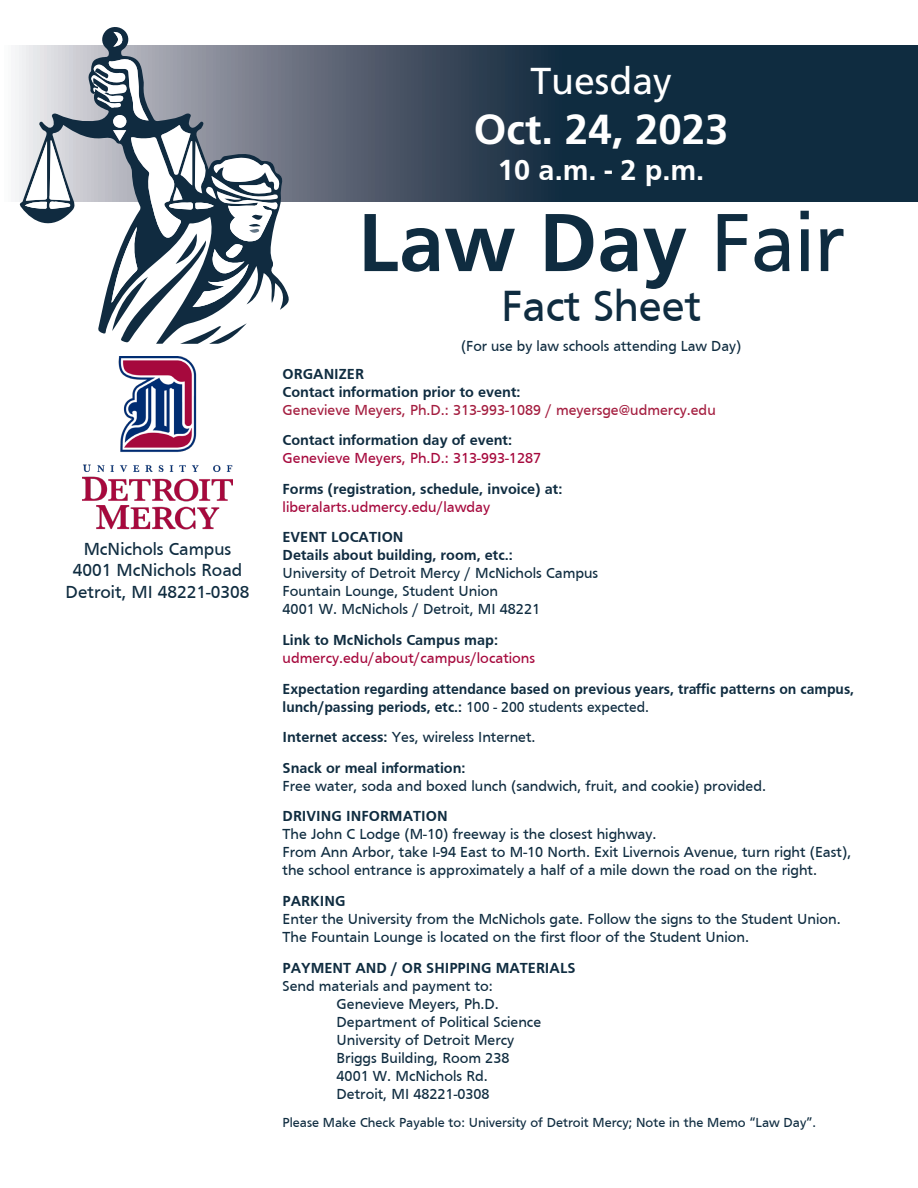
<style>
.page{position:relative;width:918px;height:1188px;background:#fff}
.page>*{position:absolute;margin:0;border:0;box-sizing:border-box;transform-origin:0 0}
.t1{font:700 85.5px "Frutiger";color:#0f2c40}
.t2{font:45px "Frutiger";color:#0f2c40}
.t3{font:700 42px "Frutiger LT Std";color:#fff}
.t4{font:37.5px "Frutiger LT Std";color:#fff}
.t5{font:700 30px "Frutiger";color:#fff}
.t6{font:18px "Frutiger";color:#0f2c40}
.t7{font:15px/18px "Frutiger";color:#0f2c40}
.t8{font:700 15px/18px "Frutiger";color:#0f2c40}
.t9{font:15px "Frutiger";color:#a6093d}
.t10{font:15px "Frutiger";color:#a41d3f}
.t11{font:700 15px "Frutiger";color:#102b40}
.t12{font:13.5px "Frutiger";color:#0f2c40}
.s1{font-weight:400}
.s2{font-weight:700}
</style>
<div class="page">
<svg style="left:15px;top:45px;width:903px;height:157px;background:#253b4e"></svg>
<svg style="left:18px;top:27px;width:273px;height:283px"></svg>
<svg style="left:25px;top:141px;width:45px;height:68px"></svg>
<svg style="left:113px;top:32px;width:10px;height:15px"></svg>
<svg style="left:91px;top:57px;width:188px;height:287px"></svg>
<img style="left:82px;top:357px;width:151px;height:173px">
<p class="t6" style="left:84px;top:539px;width:149px">McNichols Campus</p>
<p class="t6" style="left:73px;top:560px;width:171px">4001 McNichols Road</p>
<p class="t6" style="left:66px;top:582px;width:185px">Detroit, MI 48221-0308</p>
<p class="t4" style="left:530px;top:59px;width:143px">Tuesday</p>
<p class="t3" style="left:474px;top:105px;width:256px">Oct. 24, 2023</p>
<p class="t5" style="left:498px;top:153px;width:208px">10 a.m. - 2 p.m.</p>
<p class="t1" style="left:358px;top:193px;width:488px">Law Day <span class="s1">Fair</span></p>
<p class="t2" style="left:501px;top:280px;width:201px">Fact Sheet</p>
<p class="t7" style="left:461px;top:337px;width:282px">(For use by law schools attending Law Day)</p>
<p class="t8" style="left:283px;top:364px;width:83px">ORGANIZER</p>
<p class="t8" style="left:283px;top:382px;width:239px">Contact information prior to event:</p>
<p class="t10" style="left:283px;top:401px;width:435px">Genevieve Meyers, Ph.D.: 313-993-1089 / meyersge@udmercy.edu</p>
<p class="t8" style="left:283px;top:431px;width:231px">Contact information day of event:</p>
<p class="t9" style="left:283px;top:450px;width:260px">Genevieve Meyers, Ph.D.: 313-993-1287</p>
<p class="t8" style="left:283px;top:480px;width:281px">Forms (registration, schedule, invoice) at:</p>
<p class="t9" style="left:283px;top:498px;width:209px">liberalarts.udmercy.edu/lawday</p>
<p class="t11" style="left:283px;top:529px;width:123px">EVENT LOCATION</p>
<p class="t11" style="left:283px;top:547px;width:232px">Details about building, room, etc.:</p>
<p class="t7" style="left:283px;top:564px;width:317px">University of Detroit Mercy / McNichols Campus</p>
<p class="t7" style="left:283px;top:582px;width:217px">Fountain Lounge, Student Union</p>
<p class="t7" style="left:283px;top:600px;width:259px">4001 W. McNichols / Detroit, MI 48221</p>
<p class="t8" style="left:283px;top:631px;width:217px">Link to McNichols Campus map:</p>
<p class="t9" style="left:283px;top:650px;width:254px">udmercy.edu/about/campus/locations</p>
<p class="t8" style="left:283px;top:679px;width:573px">Expectation regarding attendance based on previous years, traffic patterns on campus, lunch/passing periods, etc.: <span class="s1">100 - 200 students expected.</span></p>
<p class="t7" style="left:283px;top:728px;width:255px"><span class="s2">Internet access:</span> Yes, wireless Internet.</p>
<p class="t8" style="left:283px;top:759px;width:184px">Snack or meal information:</p>
<p class="t7" style="left:283px;top:777px;width:485px">Free water, soda and boxed lunch (sandwich, fruit, and cookie) provided.</p>
<p class="t8" style="left:283px;top:807px;width:167px">DRIVING INFORMATION</p>
<p class="t7" style="left:283px;top:825px;width:375px">The John C Lodge (M-10) freeway is the closest highway.</p>
<p class="t7" style="left:283px;top:843px;width:570px">From Ann Arbor, take I-94 East to M-10 North. Exit Livernois Avenue, turn right (East), the school entrance is approximately a half of a mile down the road on the right.</p>
<p class="t8" style="left:283px;top:892px;width:64px">PARKING</p>
<p class="t7" style="left:283px;top:910px;width:560px">Enter the University from the McNichols gate. Follow the signs to the Student Union.</p>
<p class="t7" style="left:283px;top:928px;width:468px">The Fountain Lounge is located on the first floor of the Student Union.</p>
<p class="t8" style="left:283px;top:958px;width:294px">PAYMENT AND / OR SHIPPING MATERIALS</p>
<p class="t7" style="left:283px;top:976px;width:212px">Send materials and payment to:</p>
<p class="t7" style="left:337px;top:994px;width:164px">Genevieve Meyers, Ph.D.</p>
<p class="t7" style="left:337px;top:1012px;width:206px">Department of Political Science</p>
<p class="t7" style="left:337px;top:1030px;width:179px">University of Detroit Mercy</p>
<p class="t7" style="left:337px;top:1048px;width:174px">Briggs Building, Room 238</p>
<p class="t7" style="left:337px;top:1066px;width:153px">4001 W. McNichols Rd.</p>
<p class="t7" style="left:337px;top:1084px;width:155px">Detroit, MI 48221-0308</p>
<p class="t12" style="left:283px;top:1115px;width:535px">Please Make Check Payable to: University of Detroit Mercy; Note in the Memo “Law Day”.</p>
</div>
